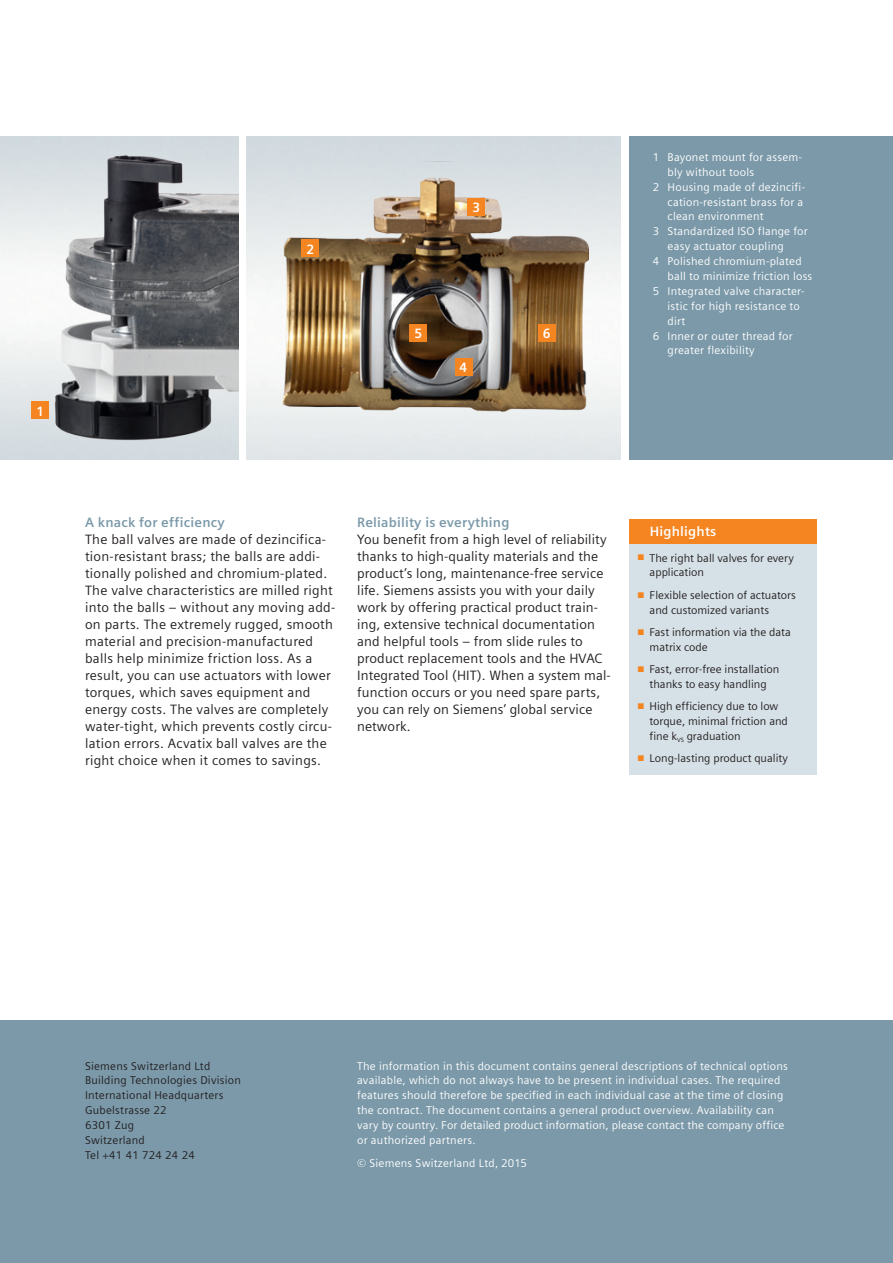
<style>
.page{position:relative;width:893px;height:1263px;background:#fff}
.page>*{position:absolute;margin:0;border:0;box-sizing:border-box;transform-origin:0 0}
.t1{font:13.5px/17px "Siemens Sans";letter-spacing:.015em;color:#231f20}
.t2{font:700 13.5px "Siemens Sans";letter-spacing:.015em;color:#7b99a9}
.t3{font:700 13.5px "Siemens Sans";letter-spacing:.015em;color:#fff}
.t4{font:11.25px/14.9px "Siemens Sans";letter-spacing:.02em;color:#fff}
.t5{font:11.25px/14.9px "Siemens Sans";color:#231f20}
.t6{font:11.25px/14.9px "Siemens Sans";letter-spacing:.02em;color:#231f20}
.s1{color:#f58520}
</style>
<div class="page">
<div style="left:0;top:1020px;width:893px;height:243px;background:#7b99a9"></div>
<div style="left:629px;top:519px;width:187px;height:25px;background:#f58520"></div>
<div style="left:629px;top:544px;width:187px;height:231px;background:#d6e1e7"></div>
<div style="left:629px;top:136px;width:264px;height:323px;background:#7b99a9"></div>
<img style="left:0;top:136px;width:238px;height:323px">
<img style="left:265px;top:162px;width:324px;height:271px">
<div style="left:302px;top:240px;width:17px;height:17px;background:#f58520"></div>
<div style="left:468px;top:198px;width:17px;height:17px;background:#f58520"></div>
<div style="left:455px;top:358px;width:17px;height:17px;background:#f58520"></div>
<div style="left:410px;top:324px;width:17px;height:17px;background:#f58520"></div>
<img style="left:40px;top:136px;width:198px;height:306px">
<div style="left:538px;top:324px;width:17px;height:17px;background:#f58520"></div>
<div style="left:32px;top:402px;width:17px;height:17px;background:#f58520"></div>
<p class="t3" style="left:37px;top:403px;width:9px">1</p>
<p class="t3" style="left:307px;top:241px;width:9px">2</p>
<p class="t3" style="left:472px;top:199px;width:9px">3</p>
<p class="t3" style="left:415px;top:326px;width:9px">5</p>
<p class="t3" style="left:543px;top:326px;width:9px">6</p>
<p class="t3" style="left:460px;top:359px;width:9px">4</p>
<p class="t4" style="left:653px;top:150px;width:151px">1 Bayonet mount for assem-</p>
<p class="t4" style="left:668px;top:165px;width:88px">bly without tools</p>
<p class="t4" style="left:653px;top:179px;width:154px">2 Housing made of dezincifi-</p>
<p class="t4" style="left:668px;top:194px;width:137px">cation-resistant brass for a</p>
<p class="t4" style="left:668px;top:209px;width:98px">clean environment</p>
<p class="t4" style="left:653px;top:224px;width:157px">3 Standardized ISO flange for</p>
<p class="t4" style="left:668px;top:239px;width:118px">easy actuator coupling</p>
<p class="t4" style="left:653px;top:254px;width:150px">4 Polished chromium-plated</p>
<p class="t4" style="left:668px;top:269px;width:146px">ball to minimize friction loss</p>
<p class="t4" style="left:653px;top:284px;width:153px">5 Integrated valve character-</p>
<p class="t4" style="left:668px;top:298px;width:134px">istic for high resistance to</p>
<p class="t4" style="left:668px;top:313px;width:19px">dirt</p>
<p class="t4" style="left:653px;top:328px;width:142px">6 Inner or outer thread for</p>
<p class="t4" style="left:668px;top:343px;width:89px">greater flexibility</p>
<p class="t2" style="left:85px;top:515px;width:141px">A knack for efficiency</p>
<p class="t1" style="left:85px;top:531px;width:252px">The ball valves are made of dezincifica&shy;tion-resistant brass; the balls are addi&shy;tionally polished and chromium-plated.<br>The valve characteristics are milled right into the balls – without any moving add&shy;on parts. The extremely rugged, smooth material and precision-manufactured balls help minimize friction loss. As a result, you can use actuators with lower torques, which saves equipment and energy costs. The valves are completely water-tight, which prevents costly circu&shy;lation errors. Acvatix ball valves are the right choice when it comes to savings.</p>
<p class="t2" style="left:357px;top:515px;width:154px">Reliability is everything</p>
<p class="t1" style="left:357px;top:531px;width:255px">You benefit from a high level of reliability thanks to high-quality materials and the product’s long, maintenance-free service life. Siemens assists you with your daily work by offering practical product train&shy;ing, extensive technical documentation and helpful tools – from slide rules to product replacement tools and the HVAC Integrated Tool (HIT). When a system mal&shy;function occurs or you need spare parts, you can rely on Siemens’ global service network.</p>
<p class="t3" style="left:650px;top:524px;width:68px">Highlights</p>
<p class="t5" style="left:650px;top:550px;width:146px;text-indent:-12px"><span class="s1">■</span> The right ball valves for every application</p>
<p class="t5" style="left:650px;top:587px;width:148px;text-indent:-12px"><span class="s1">■</span> Flexible selection of actuators and customized variants</p>
<p class="t5" style="left:650px;top:625px;width:143px;text-indent:-12px"><span class="s1">■</span> Fast information via the data matrix code</p>
<p class="t5" style="left:638px;top:662px;width:143px;text-align:center"><span class="s1">■</span> Fast, error-free installation thanks to easy handling</p>
<p class="t5" style="left:650px;top:699px;width:140px;text-indent:-12px"><span class="s1">■</span> High efficiency due to low torque, minimal friction and fine k<sub>VS</sub> graduation</p>
<p class="t5" style="left:638px;top:751px;width:152px"><span class="s1">■</span> Long-lasting product quality</p>
<p class="t6" style="left:85px;top:1058px;width:157px">Siemens Switzerland Ltd<br>Building Technologies Division<br>International Headquarters<br>Gubelstrasse 22<br>6301 Zug<br>Switzerland<br>Tel +41 41 724 24 24</p>
<p class="t4" style="left:357px;top:1058px;width:432px">The information in this document contains general descriptions of technical options available, which do not always have to be present in individual cases. The required features should therefore be specified in each individual case at the time of closing the contract. The document contains a general product overview. Availability can vary by country. For detailed product information, please contact the company office or authorized partners.</p>
<p class="t4" style="left:357px;top:1156px;width:171px">© Siemens Switzerland Ltd, 2015</p>
</div>
